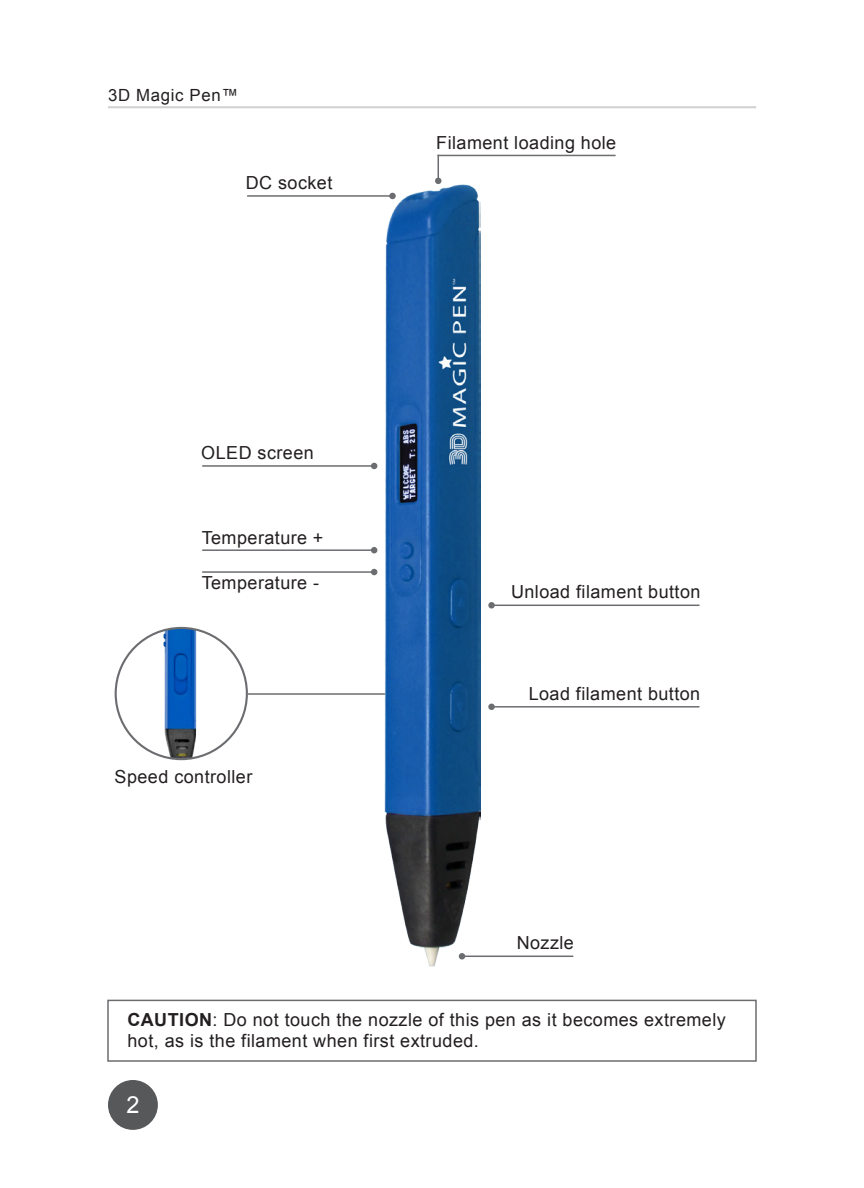
<style>
.page{position:relative;width:864px;height:1188px;background:#fff}
.page>*{position:absolute;margin:0;border:0;box-sizing:border-box;transform-origin:0 0}
.t1{font:23.4px "Arial";color:#fff}
.Paragraph_Style_1{font:18px "Arial";letter-spacing:.025em;color:#231f20}
.t2{font:16.8px "Arial";letter-spacing:.04em;color:#231f20}
.s1{font-weight:700}
</style>
<div class="page">
<div style="left:108px;top:1080px;width:50px;height:50px;background:#57585a;border-radius:50%"></div>
<hr style="left:108px;top:106px;width:648px;height:2px;background:#d1d2d4">
<hr style="left:248px;top:693px;width:139px;height:2px;background:#6c6d70">
<img style="left:385px;top:184px;width:96px;height:782px">
<hr style="left:202px;top:465px;width:172px;height:2px;background:#6c6d70">
<svg style="left:371px;top:463px;width:6px;height:6px"></svg>
<hr style="left:202px;top:549px;width:172px;height:2px;background:#6c6d70">
<svg style="left:371px;top:547px;width:6px;height:6px"></svg>
<hr style="left:202px;top:571px;width:172px;height:2px;background:#6c6d70">
<svg style="left:371px;top:569px;width:6px;height:6px"></svg>
<hr style="left:462px;top:956px;width:111px;height:1px;background:#6c6d70">
<div style="left:459px;top:953px;width:6px;height:7px;background:#6c6d70;border-radius:50%"></div>
<hr style="left:492px;top:706px;width:207px;height:2px;background:#6c6d70">
<div style="left:488px;top:704px;width:7px;height:6px;background:#6c6d70;border-radius:50%"></div>
<hr style="left:492px;top:605px;width:207px;height:1px;background:#6c6d70">
<div style="left:488px;top:602px;width:7px;height:7px;background:#6c6d70;border-radius:50%"></div>
<hr style="left:247px;top:195px;width:146px;height:2px;background:#6c6d70">
<div style="left:389px;top:193px;width:7px;height:6px;background:#6c6d70;border-radius:50%"></div>
<hr style="left:438px;top:155px;width:178px;height:1px;background:#6c6d70">
<div style="left:435px;top:178px;width:7px;height:6px;background:#6c6d70;border-radius:50%"></div>
<svg style="left:438px;top:156px;width:1px;height:22px"></svg>
<div style="left:107px;top:1000px;width:650px;height:62px;border:2px solid #6c6d70"></div>
<img style="left:163px;top:628px;width:33px;height:131px">
<p class="t2" style="left:108px;top:84px;width:132px">3D Magic Pen™</p>
<p class="Paragraph_Style_1" style="left:246px;top:171px;width:88px">DC socket</p>
<p class="Paragraph_Style_1" style="left:201px;top:441px;width:114px">OLED screen</p>
<p class="Paragraph_Style_1" style="left:202px;top:525px;width:123px">Temperature +</p>
<p class="Paragraph_Style_1" style="left:202px;top:571px;width:119px">Temperature -</p>
<p class="Paragraph_Style_1" style="left:115px;top:764px;width:139px">Speed controller</p>
<p class="Paragraph_Style_1" style="left:436px;top:131px;width:182px">Filament loading hole</p>
<p class="Paragraph_Style_1" style="left:511px;top:580px;width:191px">Unload filament button</p>
<p class="Paragraph_Style_1" style="left:529px;top:682px;width:173px">Load filament button</p>
<p class="Paragraph_Style_1" style="left:517px;top:931px;width:59px">Nozzle</p>
<p class="Paragraph_Style_1" style="left:127px;top:1007px;width:600px"><span class="s1">CAUTION</span>: Do not touch the nozzle of this pen as it becomes extremely</p>
<p class="Paragraph_Style_1" style="left:127px;top:1029px;width:353px">hot, as is the filament when first extruded.</p>
<p class="t1" style="left:126px;top:1089px;width:15px">2</p>
</div>
